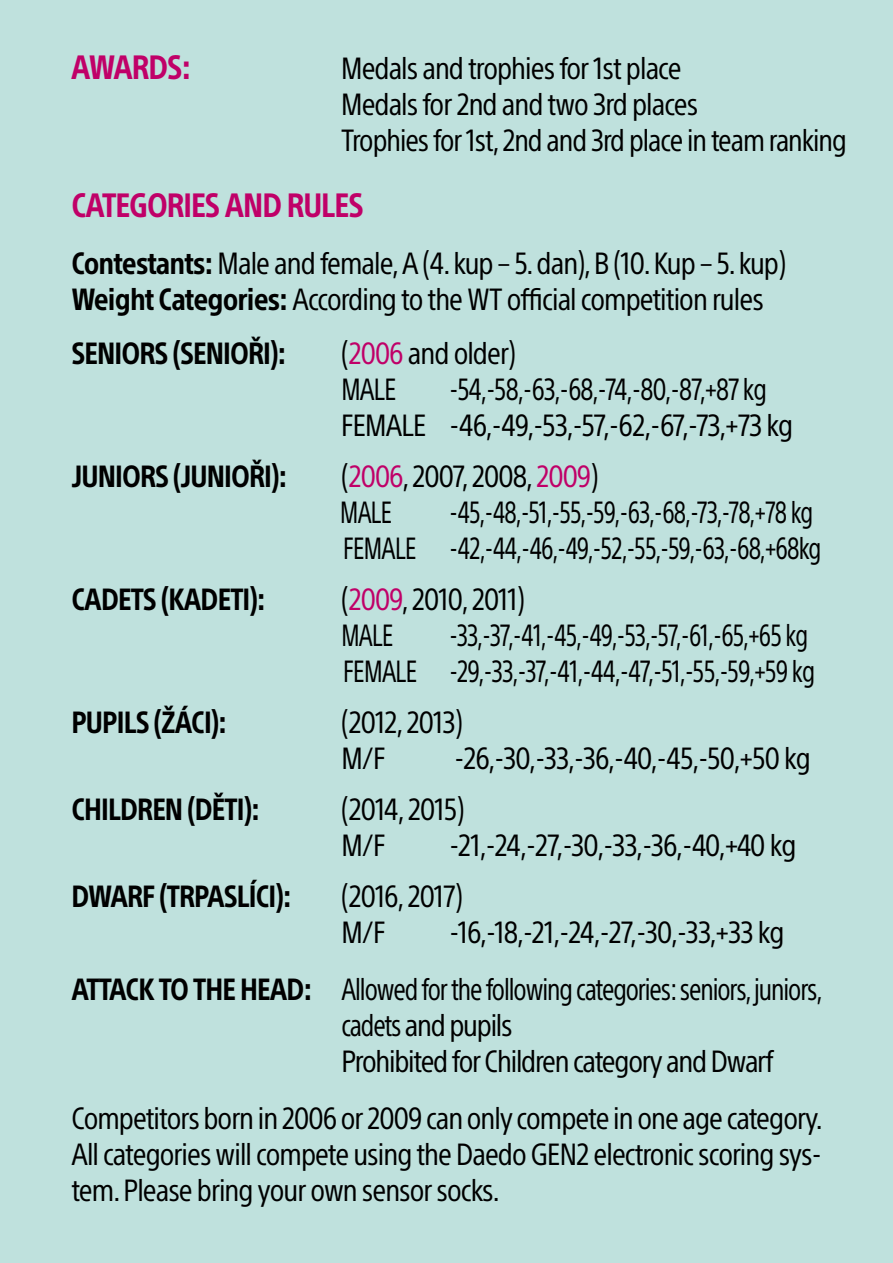
<style>
.page{position:relative;width:893px;height:1263px;background:#bfe1dd}
.page>*{position:absolute;margin:0;border:0;box-sizing:border-box;transform-origin:0 0}
.t1{font:700 condensed 33px "SST";letter-spacing:-.03em;color:#c00068}
.t2{font:condensed 30px/36px "SST";letter-spacing:-.03em;color:#000}
.t3{font:condensed 30px/36px "SST";letter-spacing:-.03em;color:#000;text-align:right;scale:.85 1}
.t4{font:condensed 30px/36px "SST";letter-spacing:-.03em;color:#000;scale:.9 1}
.t5{font:700 condensed 30px "SST";letter-spacing:-.03em;color:#000}
.s1{font-weight:700}
.s2{color:#c00068}
</style>
<div class="page">
<p class="t1" style="left:71px;top:47px;width:122px">AWARDS:</p>
<p class="t2" style="left:341px;top:50px;width:507px">Medals and trophies for 1st place<br>Medals for 2nd and two 3rd places<br>Trophies for 1st, 2nd and 3rd place in team ranking</p>
<p class="t1" style="left:71px;top:185px;width:294px">CATEGORIES AND RULES</p>
<p class="t2" style="left:71px;top:245px;width:716px"><span class="s1">Contestants:</span> Male and female, A (4. kup – 5. dan), B (10. Kup – 5. kup)<br><span class="s1">Weight Categories:</span> According to the WT official competition rules</p>
<p class="t5" style="left:71px;top:335px;width:216px">SENIORS (SENIOŘI):</p>
<p class="t2" style="left:341px;top:335px;width:176px">(<span class="s2">2006</span> and older)<br>MALE</p>
<p class="t4" style="left:341px;top:371px;width:504px;text-indent:108px">-54,-58,-63,-68,-74,-80,-87,+87 kg<br>FEMALE -46,-49,-53,-57,-62,-67,-73,+73 kg</p>
<p class="t5" style="left:71px;top:458px;width:218px">JUNIORS (JUNIOŘI):</p>
<p class="t2" style="left:340px;top:458px;width:260px">(<span class="s2">2006</span>, 2007, 2008, <span class="s2">2009</span>)<br>MALE</p>
<p class="t3" style="left:343px;top:494px;width:564px">-45,-48,-51,-55,-59,-63,-68,-73,-78,+78 kg<br>FEMALE -42,-44,-46,-49,-52,-55,-59,-63,-68,+68 kg</p>
<p class="t5" style="left:71px;top:581px;width:196px">CADETS (KADETI):</p>
<p class="t2" style="left:341px;top:581px;width:185px">(<span class="s2">2009</span>, 2010, 2011)<br>MALE</p>
<p class="t3" style="left:343px;top:617px;width:557px">-33,-37,-41,-45,-49,-53,-57,-61,-65,+65 kg<br>FEMALE -29,-33,-37,-41,-44,-47,-51,-55,-59,+59 kg</p>
<p class="t5" style="left:71px;top:704px;width:157px">PUPILS (ŽÁCI):</p>
<p class="t2" style="left:341px;top:704px;width:123px">(2012, 2013)<br>M/F</p>
<p class="t2" style="left:455px;top:740px;width:358px">-26,-30,-33,-36,-40,-45,-50,+50 kg</p>
<p class="t5" style="left:71px;top:791px;width:190px">CHILDREN (DĚTI):</p>
<p class="t2" style="left:341px;top:791px;width:124px">(2014, 2015)<br>M/F</p>
<p class="t2" style="left:449px;top:827px;width:348px">-21,-24,-27,-30,-33,-36,-40,+40 kg</p>
<p class="t5" style="left:71px;top:878px;width:222px">DWARF (TRPASLÍCI):</p>
<p class="t2" style="left:341px;top:878px;width:123px">(2016, 2017)<br>M/F</p>
<p class="t2" style="left:71px;top:903px;width:753px;line-height:57px;text-indent:378px">-16,-18,-21,-24,-27,-30,-33,+33 kg<br><span class="s1">ATTACK TO THE HEAD:</span> Allowed for the following categories: seniors, juniors,</p>
<p class="t4" style="left:341px;top:1007px;width:481px">cadets and pupils<br>Prohibited for Children category and Dwarf</p>
<p class="t2" style="left:71px;top:1100px;width:753px;text-align:justify">Competitors born in 2006 or 2009 can only compete in one age category.<br>All categories will compete using the Daedo GEN2 electronic scoring sys&shy;tem. Please bring your own sensor socks.</p>
</div>
